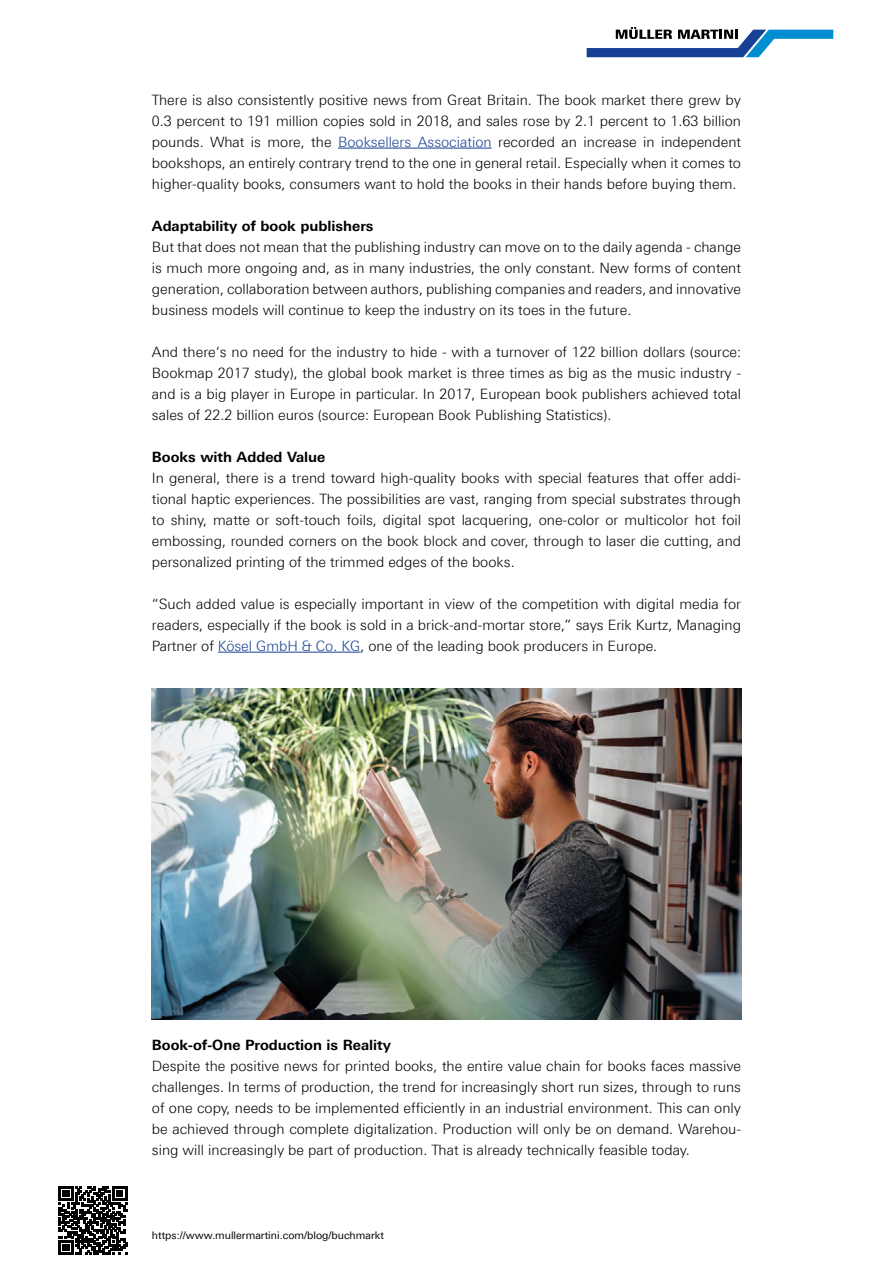
<style>
.page{position:relative;width:893px;height:1263px;background:#fff}
.page>*{position:absolute;margin:0;border:0;box-sizing:border-box;transform-origin:0 0}
.t1{font:300 14.25px/21px "Linotype Univers 330";color:#000;text-align:justify}
.t2{font:700 14.25px "Linotype Univers 630";color:#000}
.t3{font:10.5px "Linotype Univers 430";color:#000}
.s1{color:#164194}
</style>
<div class="page">
<svg style="left:587px;top:27px;width:246px;height:30px"></svg>
<svg style="left:59px;top:1186px;width:68px;height:69px"></svg>
<hr style="left:338px;top:148px;width:154px;height:1px;background:#164194">
<hr style="left:218px;top:652px;width:142px;height:1px;background:#164194">
<img style="left:152px;top:688px;width:589px;height:331px">
<p class="t1" style="left:152px;top:89px;width:591px">There is also consistently positive news from Great Britain. The book market there grew by 0.3 percent to 191 million copies sold in 2018, and sales rose by 2.1 percent to 1.63 billion pounds. What is more, the <span class="s1">Booksellers Association</span> recorded an increase in independent bookshops, an entirely contrary trend to the one in general retail. Especially when it comes to higher-quality books, consumers want to hold the books in their hands before buying them.</p>
<p class="t2" style="left:152px;top:217px;width:223px">Adaptability of book publishers</p>
<p class="t1" style="left:152px;top:236px;width:591px">But that does not mean that the publishing industry can move on to the daily agenda - change is much more ongoing and, as in many industries, the only constant. New forms of content generation, collaboration between authors, publishing companies and readers, and innovative business models will continue to keep the industry on its toes in the future.</p>
<p class="t1" style="left:152px;top:341px;width:591px">And there‘s no need for the industry to hide - with a turnover of 122 billion dollars (source:<br>Bookmap 2017 study), the global book market is three times as big as the music industry - and is a big player in Europe in particular. In 2017, European book publishers achieved total sales of 22.2 billion euros (source: European Book Publishing Statistics).</p>
<p class="t2" style="left:152px;top:448px;width:175px">Books with Added Value</p>
<p class="t1" style="left:152px;top:467px;width:591px">In general, there is a trend toward high-quality books with special features that offer addi&shy;tional haptic experiences. The possibilities are vast, ranging from special substrates through to shiny, matte or soft-touch foils, digital spot lacquering, one-color or multicolor hot foil embossing, rounded corners on the book block and cover, through to laser die cutting, and personalized printing of the trimmed edges of the books.</p>
<p class="t1" style="left:152px;top:593px;width:591px">“Such added value is especially important in view of the competition with digital media for readers, especially if the book is sold in a brick-and-mortar store,” says Erik Kurtz, Managing Partner of <span class="s1">Kösel GmbH &amp; Co. KG</span>, one of the leading book producers in Europe.</p>
<p class="t2" style="left:152px;top:1036px;width:241px">Book-of-One Production is Reality</p>
<p class="t1" style="left:152px;top:1055px;width:591px">Despite the positive news for printed books, the entire value chain for books faces massive challenges. In terms of production, the trend for increasingly short run sizes, through to runs of one copy, needs to be implemented efficiently in an industrial environment. This can only be achieved through complete digitalization. Production will only be on demand. Warehou&shy;sing will increasingly be part of production. That is already technically feasible today.</p>
<p class="t3" style="left:152px;top:1229px;width:234px">https://www.mullermartini.com/blog/buchmarkt</p>
</div>
